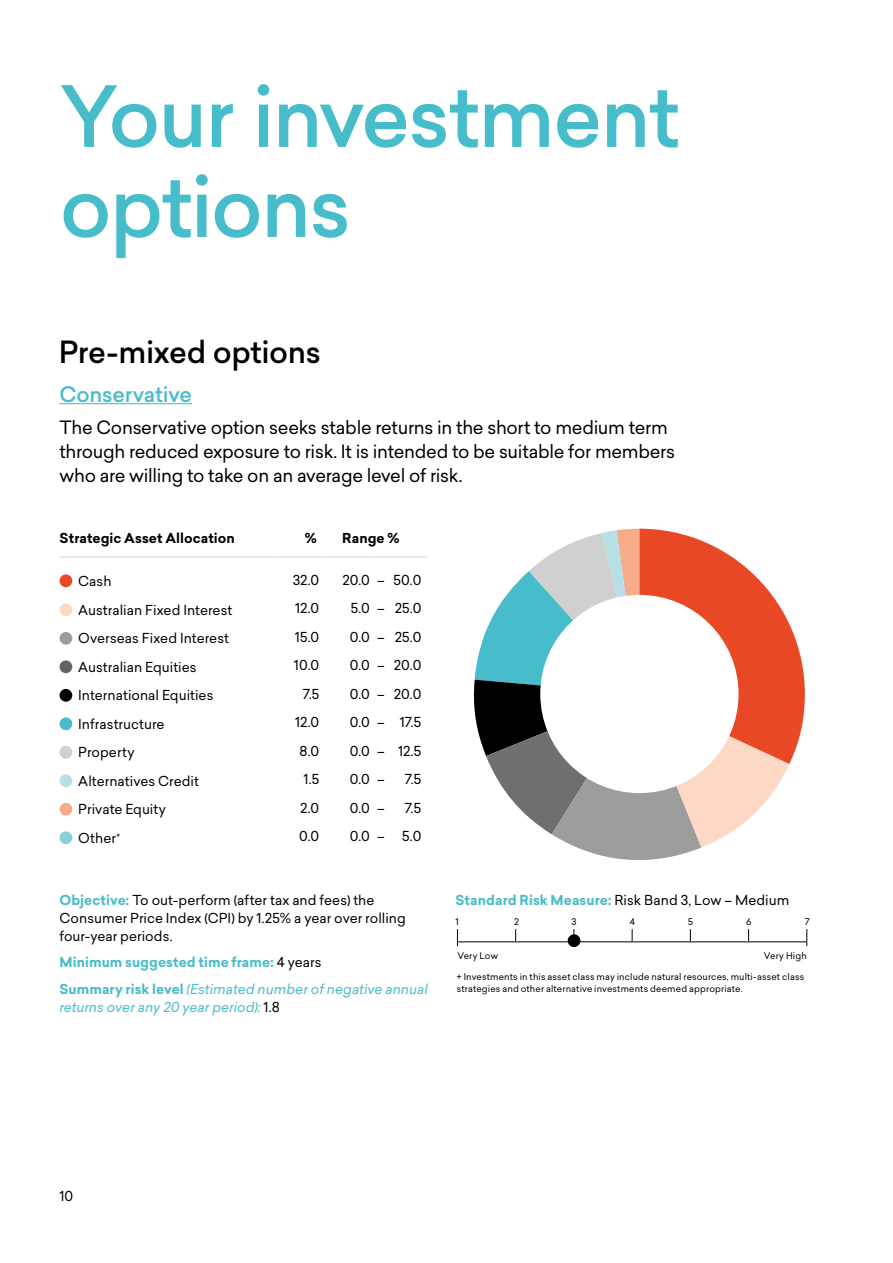
<style>
.page{position:relative;width:893px;height:1263px;background:#fff}
.page>*{position:absolute;margin:0;border:0;box-sizing:border-box;transform-origin:0 0}
._1__Section_Title{font:500 82.5px/90px "Sailec";letter-spacing:-.025em;color:#47bcca}
.t1{font:500 30px "Sailec";letter-spacing:-.015em;color:#000}
.t2{font:500 21px "Sailec";letter-spacing:-.01em;color:#47bcca}
.t3{font:18px/24px "Sailec";letter-spacing:-.015em;color:#000}
._4__Body_copy{font:13.5px/18px "Sailec";color:#000}
.t4{font:italic 13.5px/18px "Sailec";color:#47bcca}
.t5{font:700 13.5px "Sailec";letter-spacing:.005em;color:#47bcca}
.Investment_Option{font:700 13.5px "Sailec";letter-spacing:.005em;color:#000}
._11__T_C_s___Company{font:9px/12px "Sailec";letter-spacing:.015em;color:#000}
.s1{font-weight:700;color:#47bcca}
.s2{font-weight:400;color:#000}
.s3{font-weight:700;font-style:normal}
.s4{font-style:normal;color:#000}
</style>
<div class="page">
<hr style="left:60px;top:556px;width:216px;height:2px;background:#e3e3e3">
<hr style="left:276px;top:556px;width:49px;height:2px;background:#e3e3e3">
<hr style="left:325px;top:556px;width:49px;height:2px;background:#e3e3e3">
<svg style="left:374px;top:556px;width:11px;height:2px"></svg>
<hr style="left:385px;top:556px;width:42px;height:2px;background:#e3e3e3">
<div style="left:60px;top:574px;width:12px;height:13px;background:#e84924;border-radius:50%"></div>
<div style="left:60px;top:603px;width:12px;height:13px;background:#fcd8c5;border-radius:50%"></div>
<div style="left:60px;top:632px;width:12px;height:13px;background:#9d9d9c;border-radius:50%"></div>
<div style="left:60px;top:660px;width:12px;height:13px;background:#646363;border-radius:50%"></div>
<div style="left:60px;top:689px;width:12px;height:13px;background:#000;border-radius:50%"></div>
<div style="left:60px;top:717px;width:12px;height:13px;background:#47bcca;border-radius:50%"></div>
<div style="left:60px;top:746px;width:12px;height:13px;background:#d0d0d0;border-radius:50%"></div>
<div style="left:60px;top:774px;width:12px;height:13px;background:#b6dfe6;border-radius:50%"></div>
<div style="left:60px;top:803px;width:12px;height:13px;background:#f6ac8b;border-radius:50%"></div>
<div style="left:60px;top:831px;width:12px;height:13px;background:#89ced8;border-radius:50%"></div>
<hr style="left:60px;top:403px;width:132px;height:1px;background:#47bcca">
<svg style="left:473px;top:529px;width:332px;height:332px"></svg>
<div style="left:540px;top:595px;width:198px;height:198px;background:#fff;border-radius:50%"></div>
<svg style="left:515px;top:929px;width:1px;height:12px"></svg>
<svg style="left:632px;top:929px;width:1px;height:12px"></svg>
<svg style="left:690px;top:929px;width:1px;height:12px"></svg>
<svg style="left:748px;top:929px;width:1px;height:12px"></svg>
<hr style="left:457px;top:941px;width:59px;height:1px;background:#000">
<hr style="left:516px;top:941px;width:58px;height:1px;background:#000">
<hr style="left:574px;top:941px;width:58px;height:1px;background:#000">
<hr style="left:632px;top:941px;width:58px;height:1px;background:#000">
<hr style="left:690px;top:941px;width:59px;height:1px;background:#000">
<hr style="left:749px;top:941px;width:58px;height:1px;background:#000">
<svg style="left:457px;top:929px;width:1px;height:17px"></svg>
<svg style="left:806px;top:929px;width:1px;height:17px"></svg>
<div style="left:568px;top:934px;width:12px;height:13px;background:#000;border-radius:50%"></div>
<p class="_1__Section_Title" style="left:60px;top:72px;width:622px">Your investment options</p>
<p class="t1" style="left:59px;top:330px;width:264px">Pre-mixed options</p>
<p class="t2" style="left:60px;top:379px;width:134px">Conservative</p>
<p class="t3" style="left:60px;top:415px;width:617px">The Conservative option seeks stable returns in the short to medium term through reduced exposure to risk. It is intended to be suitable for members who are willing to take on an average level of risk.</p>
<p class="Investment_Option" style="left:60px;top:528px;width:177px">Strategic Asset Allocation</p>
<p class="Investment_Option" style="left:305px;top:528px;width:14px">%</p>
<p class="Investment_Option" style="left:342px;top:528px;width:59px">Range %</p>
<p class="_4__Body_copy" style="left:78px;top:572px;width:35px">Cash</p>
<p class="_4__Body_copy" style="left:293px;top:571px;width:28px">32.0</p>
<p class="_4__Body_copy" style="left:342px;top:571px;width:29px">20.0</p>
<p class="_4__Body_copy" style="left:377px;top:571px;width:9px">–</p>
<p class="_4__Body_copy" style="left:394px;top:571px;width:29px">50.0</p>
<p class="_4__Body_copy" style="left:78px;top:601px;width:156px">Australian Fixed Interest</p>
<p class="_4__Body_copy" style="left:295px;top:599px;width:26px">12.0</p>
<p class="_4__Body_copy" style="left:351px;top:599px;width:21px">5.0</p>
<p class="_4__Body_copy" style="left:377px;top:599px;width:9px">–</p>
<p class="_4__Body_copy" style="left:395px;top:599px;width:28px">25.0</p>
<p class="_4__Body_copy" style="left:78px;top:629px;width:152px">Overseas Fixed Interest</p>
<p class="_4__Body_copy" style="left:295px;top:628px;width:26px">15.0</p>
<p class="_4__Body_copy" style="left:350px;top:628px;width:22px">0.0</p>
<p class="_4__Body_copy" style="left:377px;top:628px;width:9px">–</p>
<p class="_4__Body_copy" style="left:395px;top:628px;width:28px">25.0</p>
<p class="_4__Body_copy" style="left:78px;top:658px;width:120px">Australian Equities</p>
<p class="_4__Body_copy" style="left:294px;top:656px;width:27px">10.0</p>
<p class="_4__Body_copy" style="left:350px;top:656px;width:22px">0.0</p>
<p class="_4__Body_copy" style="left:377px;top:656px;width:9px">–</p>
<p class="_4__Body_copy" style="left:394px;top:656px;width:29px">20.0</p>
<p class="_4__Body_copy" style="left:78px;top:686px;width:137px">International Equities</p>
<p class="_4__Body_copy" style="left:303px;top:685px;width:18px">7.5</p>
<p class="_4__Body_copy" style="left:350px;top:685px;width:22px">0.0</p>
<p class="_4__Body_copy" style="left:377px;top:685px;width:9px">–</p>
<p class="_4__Body_copy" style="left:394px;top:685px;width:29px">20.0</p>
<p class="_4__Body_copy" style="left:78px;top:714px;width:88px">Infrastructure</p>
<p class="_4__Body_copy" style="left:295px;top:713px;width:26px">12.0</p>
<p class="_4__Body_copy" style="left:350px;top:713px;width:22px">0.0</p>
<p class="_4__Body_copy" style="left:377px;top:713px;width:9px">–</p>
<p class="_4__Body_copy" style="left:400px;top:713px;width:23px">17.5</p>
<p class="_4__Body_copy" style="left:78px;top:743px;width:58px">Property</p>
<p class="_4__Body_copy" style="left:300px;top:742px;width:21px">8.0</p>
<p class="_4__Body_copy" style="left:350px;top:742px;width:22px">0.0</p>
<p class="_4__Body_copy" style="left:377px;top:742px;width:9px">–</p>
<p class="_4__Body_copy" style="left:398px;top:742px;width:25px">12.5</p>
<p class="_4__Body_copy" style="left:78px;top:771px;width:122px">Alternatives Credit</p>
<p class="_4__Body_copy" style="left:303px;top:770px;width:17px">1.5</p>
<p class="_4__Body_copy" style="left:350px;top:770px;width:22px">0.0</p>
<p class="_4__Body_copy" style="left:377px;top:770px;width:9px">–</p>
<p class="_4__Body_copy" style="left:405px;top:770px;width:18px">7.5</p>
<p class="_4__Body_copy" style="left:78px;top:800px;width:89px">Private Equity</p>
<p class="_4__Body_copy" style="left:300px;top:799px;width:21px">2.0</p>
<p class="_4__Body_copy" style="left:350px;top:799px;width:22px">0.0</p>
<p class="_4__Body_copy" style="left:377px;top:799px;width:9px">–</p>
<p class="_4__Body_copy" style="left:405px;top:799px;width:18px">7.5</p>
<p class="_4__Body_copy" style="left:78px;top:828px;width:44px">Other<sup>+</sup></p>
<p class="_4__Body_copy" style="left:299px;top:827px;width:22px">0.0</p>
<p class="_4__Body_copy" style="left:350px;top:827px;width:22px">0.0</p>
<p class="_4__Body_copy" style="left:377px;top:827px;width:9px">–</p>
<p class="_4__Body_copy" style="left:402px;top:827px;width:21px">5.0</p>
<p class="_4__Body_copy" style="left:60px;top:890px;width:348px"><span class="s1">Objective:</span> To out-perform (after tax and fees) the<br>Consumer Price Index (CPI) by 1.25% a year over rolling four-year periods.</p>
<p class="t5" style="left:60px;top:952px;width:264px">Minimum suggested time frame: <span class="s2">4 years</span></p>
<p class="t4" style="left:60px;top:979px;width:370px"><span class="s3">Summary risk level</span> (Estimated number of negative annual returns over any 20 year period): <span class="s4">1.8</span></p>
<p class="t5" style="left:455px;top:890px;width:335px">Standard Risk Measure: <span class="s2">Risk Band 3, Low – Medium</span></p>
<p class="_11__T_C_s___Company" style="left:456px;top:916px;width:5px">1</p>
<p class="_11__T_C_s___Company" style="left:514px;top:916px;width:6px">2</p>
<p class="_11__T_C_s___Company" style="left:571px;top:916px;width:7px">3</p>
<p class="_11__T_C_s___Company" style="left:630px;top:916px;width:7px">4</p>
<p class="_11__T_C_s___Company" style="left:688px;top:916px;width:7px">5</p>
<p class="_11__T_C_s___Company" style="left:746px;top:916px;width:7px">6</p>
<p class="_11__T_C_s___Company" style="left:805px;top:916px;width:6px">7</p>
<p class="_11__T_C_s___Company" style="left:457px;top:949px;width:42px">Very Low</p>
<p class="_11__T_C_s___Company" style="left:764px;top:949px;width:44px">Very High</p>
<p class="_11__T_C_s___Company" style="left:457px;top:971px;width:349px">+ Investments in this asset class may include natural resources, multi-asset class strategies and other alternative investments deemed appropriate.</p>
<p class="_4__Body_copy" style="left:60px;top:1187px;width:15px">10</p>
</div>
